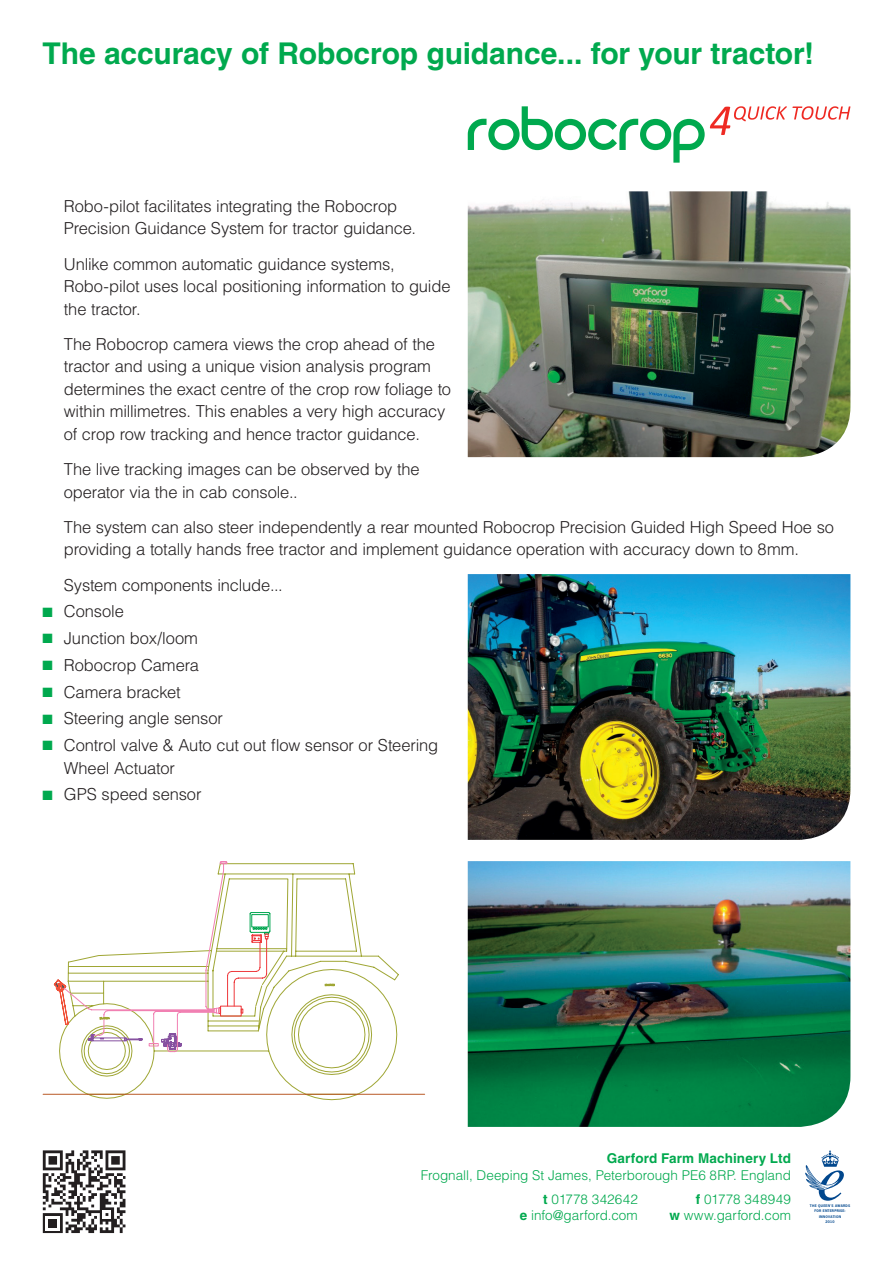
<style>
.page{position:relative;width:893px;height:1263px;background:#fff}
.page>*{position:absolute;margin:0;border:0;box-sizing:border-box;transform-origin:0 0}
.cover__description{font:700 30px "Helvetica LT Std";letter-spacing:-.005em;color:#00a94e}
.content__body{font:300 16.5px/22.5px "Helvetica LT Std";letter-spacing:-.01em;color:#231f20}
.t1{font:300 13.5px/24.8px "Helvetica LT Std";color:#00a94e}
.t2{font:700 13.5px "Helvetica LT Std";letter-spacing:.01em;color:#00a94e}
.t3{font:700 3.3px/5.2px "News Gothic Std";letter-spacing:.075em;color:#01478d;text-align:center}
.s1{color:#00a94e}
.s2{font-weight:700}
</style>
<div class="page">
<svg style="left:42px;top:1150px;width:84px;height:84px"></svg>
<svg style="left:43px;top:1150px;width:82px;height:83px"></svg>
<img style="left:468px;top:191px;width:382px;height:266px">
<img style="left:468px;top:574px;width:382px;height:266px">
<img style="left:468px;top:861px;width:382px;height:266px">
<svg style="left:468px;top:106px;width:382px;height:57px"></svg>
<svg style="left:59px;top:863px;width:340px;height:237px"></svg>
<hr style="left:43px;top:1094px;width:382px;height:1px;background:#b95926">
<svg style="left:54px;top:861px;width:216px;height:191px"></svg>
<svg style="left:325px;top:984px;width:9px;height:2px"></svg>
<svg style="left:805px;top:1150px;width:39px;height:51px"></svg>
<p class="cover__description" style="left:43px;top:35px;width:773px">The accuracy of Robocrop guidance... for your tractor!</p>
<p class="content__body" style="left:64px;top:195px;width:354px">Robo-pilot facilitates integrating the Robocrop<br>Precision Guidance System for tractor guidance.</p>
<p class="content__body" style="left:64px;top:252px;width:388px">Unlike common automatic guidance systems,<br>Robo-pilot uses local positioning information to guide the tractor.</p>
<p class="content__body" style="left:64px;top:333px;width:389px">The Robocrop camera views the crop ahead of the tractor and using a unique vision analysis program determines the exact centre of the crop row foliage to within millimetres. This enables a very high accuracy of crop row tracking and hence tractor guidance.</p>
<p class="content__body" style="left:64px;top:458px;width:358px">The live tracking images can be observed by the operator via the in cab console..</p>
<p class="content__body" style="left:64px;top:516px;width:772px">The system can also steer independently a rear mounted Robocrop Precision Guided High Speed Hoe so providing a totally hands free tractor and implement guidance operation with accuracy down to 8mm.</p>
<p class="content__body" style="left:64px;top:573px;width:220px">System components include...</p>
<p class="content__body" style="left:43px;top:600px;width:83px"><span class="s1">■</span> Console</p>
<p class="content__body" style="left:43px;top:627px;width:157px"><span class="s1">■</span> Junction box/loom</p>
<p class="content__body" style="left:43px;top:654px;width:158px"><span class="s1">■</span> Robocrop Camera</p>
<p class="content__body" style="left:43px;top:680px;width:140px"><span class="s1">■</span> Camera bracket</p>
<p class="content__body" style="left:43px;top:707px;width:182px"><span class="s1">■</span> Steering angle sensor</p>
<p class="content__body" style="left:64px;top:734px;width:376px;text-indent:-21px"><span class="s1">■</span> Control valve &amp; Auto cut out flow sensor or Steering<br>Wheel Actuator</p>
<p class="content__body" style="left:43px;top:783px;width:161px"><span class="s1">■</span> GPS speed sensor</p>
<p class="t2" style="left:607px;top:1150px;width:186px">Garford Farm Machinery Ltd</p>
<p class="t1" style="left:543px;top:1162px;width:249px;text-indent:-122px">Frognall, Deeping St James, Peterborough PE6 8RP. England <span class="s2">t</span> 01778 342642</p>
<p class="t1" style="left:696px;top:1187px;width:97px"><span class="s2">f</span> 01778 348949</p>
<p class="t1" style="left:520px;top:1203px;width:120px"><span class="s2">e</span> info@garford.com</p>
<p class="t1" style="left:669px;top:1203px;width:123px"><span class="s2">w</span> www.garford.com</p>
<p class="t3" style="left:810px;top:1203px;width:42px">THE QUEEN’S AWARDS<br>FOR ENTERPRISE:<br>INNOVATION<br>2010</p>
</div>
